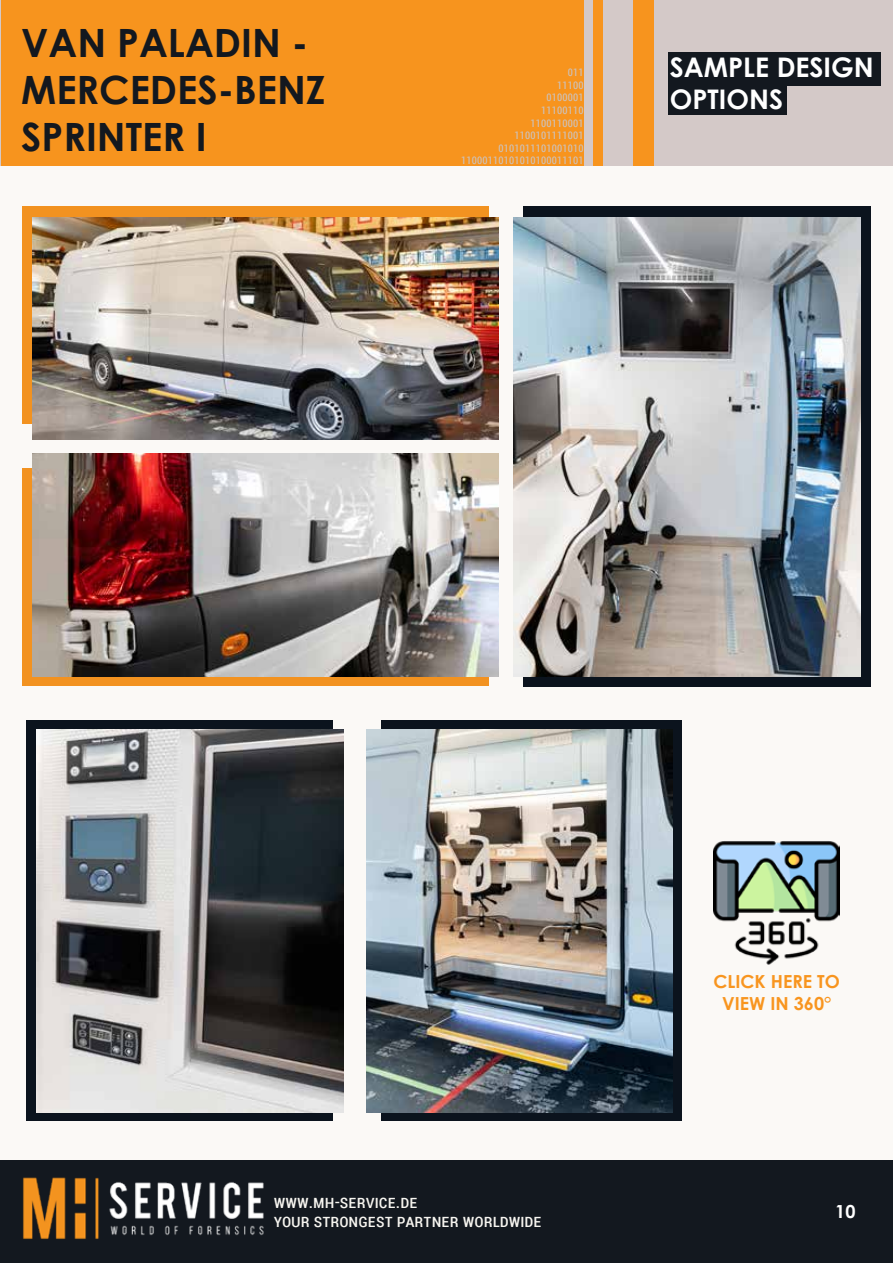
<style>
.page{position:relative;width:893px;height:1263px;background:#fbf9f6}
.page>*{position:absolute;margin:0;border:0;box-sizing:border-box;transform-origin:0 0}
.t1{font:700 39px/46.8px "Century Gothic";color:#13181f}
.t2{font:700 27px/32.4px "Century Gothic";color:#fff}
.t3{font:18px "Roboto Condensed";color:#f7f5f0}
.t4{font:700 18px/21.6px "Century Gothic";color:#f8951f;text-align:center}
.t5{font:700 18px "Century Gothic";color:#fff}
.t6{font:10.5px/12.6px "Roboto Condensed";letter-spacing:.02em;color:#cbc3c0;text-align:right}
</style>
<div class="page">
<div style="left:0;top:0;width:893px;height:166px;background:#f7941e"></div>
<div style="left:0;top:1161px;width:893px;height:102px;background:#13181f"></div>
<div style="left:603px;top:0;width:30px;height:166px;background:#d4c9c8"></div>
<div style="left:584px;top:0;width:9px;height:166px;background:#d4c9c8"></div>
<hr style="left:0;top:0;width:1px;height:166px;background:#d4c9c8">
<div style="left:654px;top:0;width:239px;height:166px;background:#d4c9c8"></div>
<div style="left:668px;top:52px;width:212px;height:33px;background:#13181f"></div>
<div style="left:668px;top:81px;width:118px;height:33px;background:#13181f"></div>
<div style="left:22px;top:206px;width:466px;height:218px;background:#f29220"></div>
<div style="left:22px;top:468px;width:466px;height:217px;background:#f29220"></div>
<div style="left:524px;top:206px;width:347px;height:481px;background:#0b131d"></div>
<div style="left:27px;top:720px;width:306px;height:401px;background:#0b131d"></div>
<div style="left:381px;top:721px;width:301px;height:400px;background:#0b131d"></div>
<img style="left:513px;top:217px;width:347px;height:459px">
<img style="left:37px;top:730px;width:307px;height:382px">
<img style="left:366px;top:730px;width:307px;height:382px">
<img style="left:33px;top:217px;width:466px;height:223px">
<img style="left:33px;top:454px;width:466px;height:222px">
<img style="left:714px;top:841px;width:126px;height:124px">
<img style="left:23px;top:1177px;width:241px;height:62px">
<h1 class="t1" style="left:21px;top:18px;width:306px">VAN PALADIN -<br>MERCEDES-BENZ<br>SPRINTER I</h1>
<p class="t6" style="left:461px;top:66px;width:124px">011<br>11100<br>0100001<br>11100110<br>1100110001<br>1100101111001<br>0101011101001010<br>11000110101010100011101</p>
<h2 class="t2" style="left:670px;top:50px;width:206px">SAMPLE DESIGN<br>OPTIONS</h2>
<h3 class="t3" style="left:274px;top:1189px;width:136px">www.mh-service.DE</h3>
<h3 class="t3" style="left:274px;top:1208px;width:269px">Your strongest partner worldwide</h3>
<h3 class="t4" style="left:713px;top:970px;width:128px">CLICK HERE TO<br>VIEW IN 360°</h3>
<h3 class="t5" style="left:835px;top:1198px;width:22px">10</h3>
</div>
